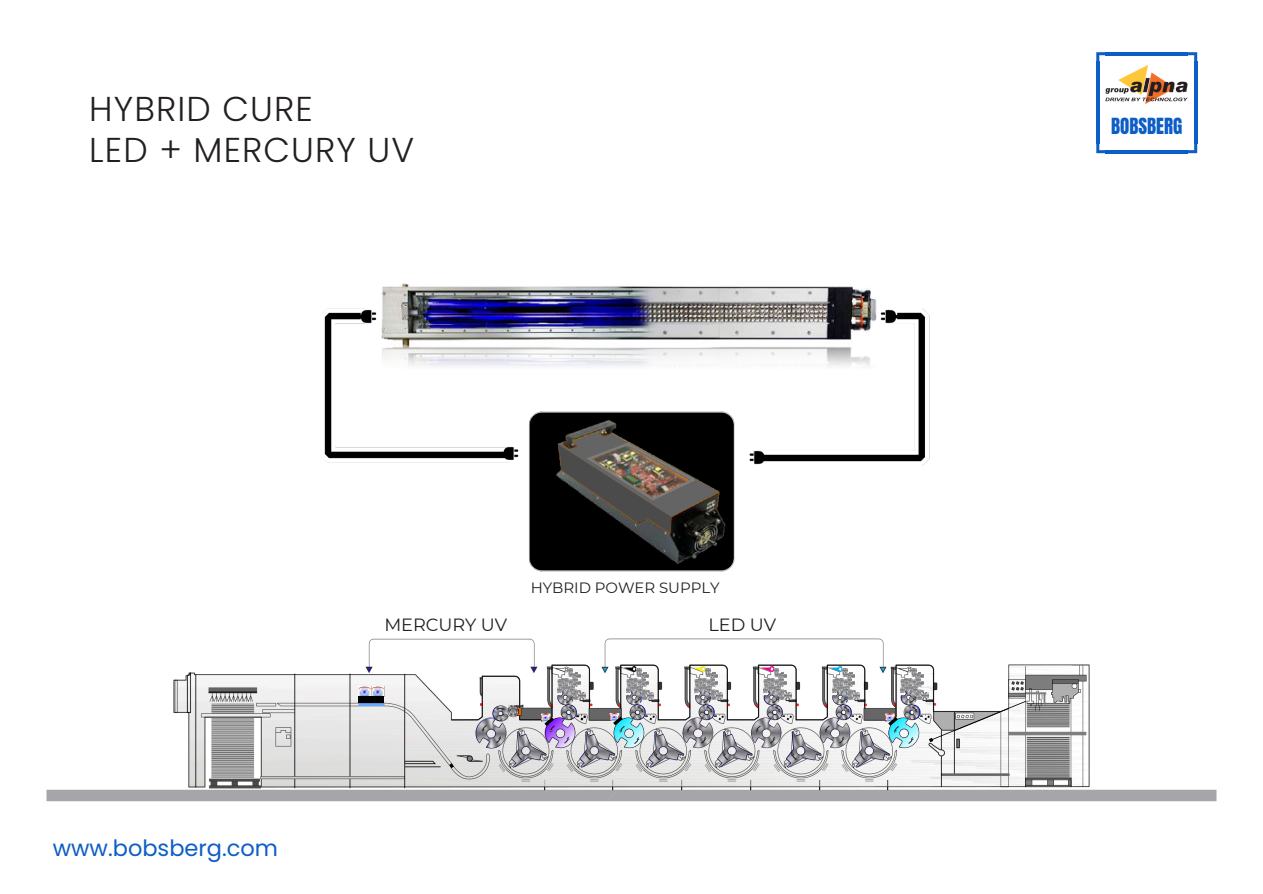
<style>
.page{position:relative;width:1263px;height:894px;background:#fff}
.page>*{position:absolute;margin:0;border:0;box-sizing:border-box;transform-origin:0 0}
.t1{font:300 34.5px/40.5px "Poppins";letter-spacing:.03em;color:#231f20}
.t2{font:22.5px "Poppins";color:#0d5dc6}
.t3{font:18.9px "Anton";color:#0d5dc6}
.t4{font:17.7px "Montserrat";letter-spacing:-.005em;color:#231f20}
.t5{font:15px "Montserrat";letter-spacing:-.005em;color:#231f20}
</style>
<div class="page">
<img style="left:382px;top:283px;width:495px;height:83px">
<img style="left:324px;top:301px;width:192px;height:162px">
<img style="left:746px;top:301px;width:184px;height:165px">
<img style="left:352px;top:302px;width:31px;height:28px">
<img style="left:495px;top:404px;width:240px;height:168px">
<img style="left:746px;top:443px;width:28px;height:23px">
<img style="left:874px;top:302px;width:31px;height:28px">
<img style="left:167px;top:672px;width:26px;height:122px">
<img style="left:498px;top:664px;width:596px;height:130px">
<img style="left:498px;top:697px;width:19px;height:32px">
<img style="left:193px;top:672px;width:305px;height:123px">
<img style="left:500px;top:696px;width:31px;height:27px">
<img style="left:543px;top:721px;width:33px;height:29px">
<img style="left:582px;top:700px;width:64px;height:51px">
<img style="left:680px;top:721px;width:34px;height:29px">
<img style="left:749px;top:721px;width:34px;height:29px">
<img style="left:817px;top:721px;width:34px;height:29px">
<img style="left:857px;top:700px;width:64px;height:51px">
<img style="left:541px;top:713px;width:347px;height:8px">
<svg style="left:544px;top:717px;width:10px;height:8px"></svg>
<svg style="left:613px;top:716px;width:31px;height:32px"></svg>
<svg style="left:888px;top:668px;width:138px;height:80px"></svg>
<img style="left:358px;top:686px;width:26px;height:10px">
<div style="left:358px;top:696px;width:26px;height:6px;background:#000"></div>
<img style="left:359px;top:638px;width:185px;height:42px">
<img style="left:594px;top:638px;width:300px;height:42px">
<img style="left:1105px;top:65px;width:83px;height:39px">
<hr style="left:1194px;top:61px;width:3px;height:83px;background:#0d5dc6">
<hr style="left:1096px;top:61px;width:3px;height:83px;background:#0d5dc6">
<hr style="left:1105px;top:52px;width:83px;height:3px;background:#0d5dc6">
<hr style="left:1105px;top:150px;width:83px;height:3px;background:#0d5dc6">
<svg style="left:1188px;top:52px;width:9px;height:9px"></svg>
<svg style="left:1096px;top:52px;width:9px;height:9px"></svg>
<svg style="left:1188px;top:144px;width:9px;height:9px"></svg>
<svg style="left:1096px;top:144px;width:9px;height:9px"></svg>
<h1 class="t1" style="left:89px;top:89px;width:326px">HYBRID CURE<br>LED + MERCURY UV</h1>
<p class="t5" style="left:531px;top:578px;width:190px">HYBRID POWER SUPPLY</p>
<p class="t2" style="left:53px;top:832px;width:227px">www.bobsberg.com</p>
<p class="t4" style="left:384px;top:614px;width:124px">MERCURY UV</p>
<p class="t4" style="left:708px;top:613px;width:69px">LED UV</p>
<p class="t3" style="left:1111px;top:113px;width:73px">BOBSBERG</p>
</div>
